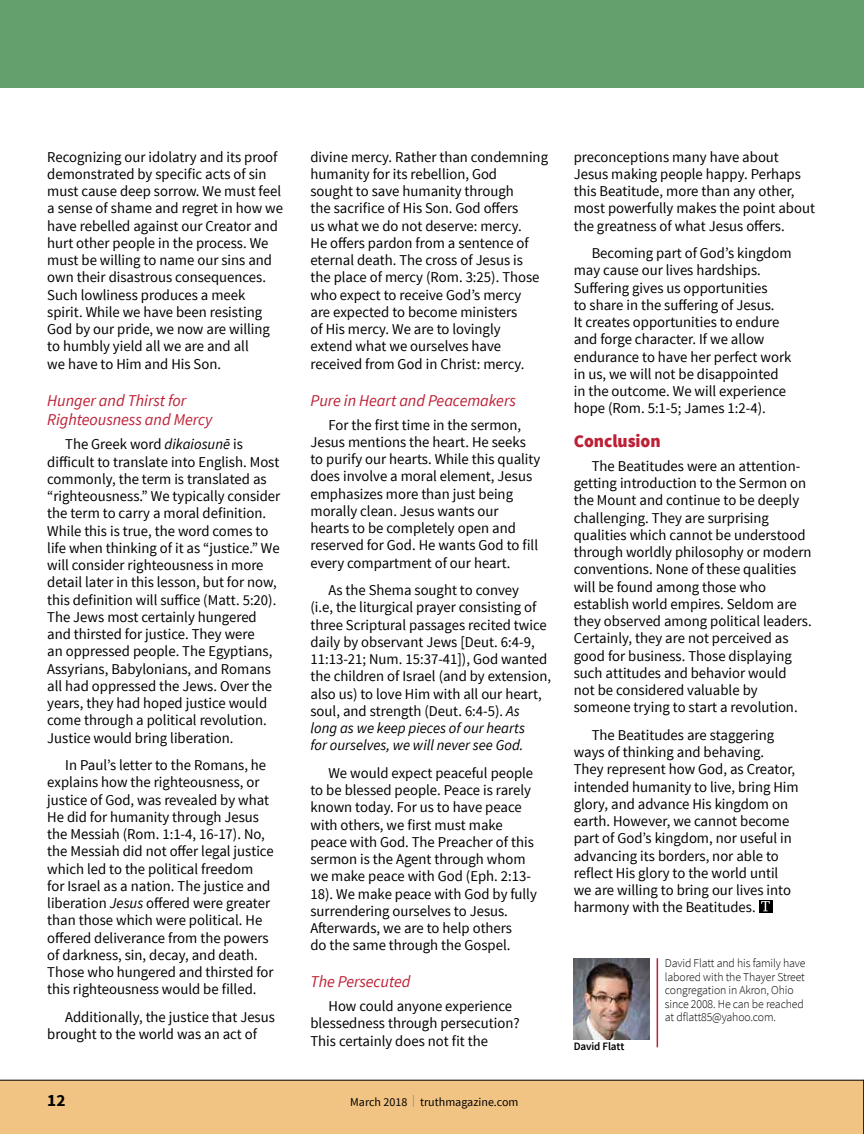
<style>
.page{position:relative;width:864px;height:1134px;background:#fff}
.page>*{position:absolute;margin:0;border:0;box-sizing:border-box;transform-origin:0 0}
.t1{font:900 18px "Source Sans Pro";letter-spacing:-.005em;color:#bd2036}
.t2{font:700 17.25px "Source Sans Pro";color:#000}
.t3{font:italic 16.5px/19.8px "Source Sans Pro";letter-spacing:-.005em;color:#bd2036}
.t4{font:15px/17.2px "Source Sans Pro";color:#000}
.t5{font:300 12px/13.5px "Source Sans Pro";letter-spacing:-.01em;color:#000}
.t6{font:12px "Source Sans Pro";color:#000}
.t7{font:600 11.25px "Source Sans Pro";letter-spacing:-.01em;color:#000}
.s1{font-style:italic}
.s2{color:#8a8c8e}
</style>
<div class="page">
<div style="left:0;top:0;width:864px;height:88px;background:#63a06e"></div>
<div style="left:0;top:1080px;width:863px;height:54px;background:#f2c484"></div>
<svg style="left:863px;top:1080px;width:1px;height:54px"></svg>
<div style="left:759px;top:900px;width:13px;height:12px;background:#000"></div>
<svg style="left:761px;top:901px;width:9px;height:10px"></svg>
<img style="left:574px;top:958px;width:75px;height:81px">
<hr style="left:657px;top:958px;width:1px;height:89px;background:#bd2036">
<p class="t4" style="left:47px;top:148px;width:237px">Recognizing our idolatry and its proof demonstrated by specific acts of sin must cause deep sorrow. We must feel a sense of shame and regret in how we have rebelled against our Creator and hurt other people in the process. We must be willing to name our sins and own their disastrous consequences.<br>Such lowliness produces a meek spirit. While we have been resisting God by our pride, we now are willing to humbly yield all we are and all<br>we have to Him and His Son.</p>
<p class="t3" style="left:47px;top:390px;width:167px">Hunger and Thirst for<br>Righteousness and Mercy</p>
<p class="t4" style="left:47px;top:436px;width:235px;text-indent:18px">The Greek word <span class="s1">dikaiosunē</span> is difficult to translate into English. Most commonly, the term is translated as “righteousness.” We typically consider the term to carry a moral definition.<br>While this is true, the word comes to life when thinking of it as “justice.” We will consider righteousness in more detail later in this lesson, but for now, this definition will suffice (Matt. 5:20).<br>The Jews most certainly hungered and thirsted for justice. They were<br>an oppressed people. The Egyptians, Assyrians, Babylonians, and Romans all had oppressed the Jews. Over the years, they had hoped justice would come through a political revolution.<br>Justice would bring liberation.</p>
<p class="t4" style="left:47px;top:757px;width:228px;text-indent:18px">In Paul’s letter to the Romans, he explains how the righteousness, or justice of God, was revealed by what He did for humanity through Jesus the Messiah (Rom. 1:1-4, 16-17). No, the Messiah did not offer legal justice which led to the political freedom for Israel as a nation. The justice and liberation <span class="s1">Jesus</span> offered were greater than those which were political. He offered deliverance from the powers of darkness, sin, decay, and death.<br>Those who hungered and thirsted for this righteousness would be filled.</p>
<p class="t4" style="left:47px;top:1009px;width:229px;text-indent:18px">Additionally, the justice that Jesus brought to the world was an act of</p>
<p class="t4" style="left:311px;top:148px;width:239px">divine mercy. Rather than condemning humanity for its rebellion, God<br>sought to save humanity through<br>the sacrifice of His Son. God offers<br>us what we do not deserve: mercy.<br>He offers pardon from a sentence of eternal death. The cross of Jesus is<br>the place of mercy (Rom. 3:25). Those who expect to receive God’s mercy<br>are expected to become ministers<br>of His mercy. We are to lovingly<br>extend what we ourselves have received from God in Christ: mercy.</p>
<p class="t3" style="left:310px;top:390px;width:207px">Pure in Heart and Peacemakers</p>
<p class="t4" style="left:311px;top:416px;width:231px;text-indent:18px">For the first time in the sermon, Jesus mentions the heart. He seeks to purify our hearts. While this quality does involve a moral element, Jesus emphasizes more than just being morally clean. Jesus wants our hearts to be completely open and reserved for God. He wants God to fill every compartment of our heart.</p>
<p class="t4" style="left:311px;top:582px;width:242px;text-indent:18px">As the Shema sought to convey<br>(i.e, the liturgical prayer consisting of three Scriptural passages recited twice daily by observant Jews [Deut. 6:4-9, 11:13-21; Num. 15:37-41]), God wanted the children of Israel (and by extension, also us) to love Him with all our heart, soul, and strength (Deut. 6:4-5). <span class="s1">As<br>long as we keep pieces of our hearts<br>for ourselves, we will never see God.</span></p>
<p class="t4" style="left:311px;top:764px;width:228px;text-indent:18px">We would expect peaceful people to be blessed people. Peace is rarely known today. For us to have peace with others, we first must make peace with God. The Preacher of this sermon is the Agent through whom we make peace with God (Eph. 2:13- 18). We make peace with God by fully surrendering ourselves to Jesus.<br>Afterwards, we are to help others<br>do the same through the Gospel.</p>
<p class="t3" style="left:310px;top:972px;width:102px">The Persecuted</p>
<p class="t4" style="left:311px;top:998px;width:211px;text-indent:18px">How could anyone experience blessedness through persecution?<br>This certainly does not fit the</p>
<p class="t2" style="left:47px;top:1090px;width:20px">12</p>
<p class="t6" style="left:350px;top:1095px;width:170px">March 2018 <span class="s2">|</span> truthmagazine.com</p>
<p class="t4" style="left:574px;top:148px;width:243px">preconceptions many have about Jesus making people happy. Perhaps this Beatitude, more than any other, most powerfully makes the point about the greatness of what Jesus offers.</p>
<p class="t4" style="left:574px;top:245px;width:219px;text-indent:18px">Becoming part of God’s kingdom may cause our lives hardships.<br>Suffering gives us opportunities<br>to share in the suffering of Jesus.<br>It creates opportunities to endure and forge character. If we allow endurance to have her perfect work in us, we will not be disappointed in the outcome. We will experience hope (Rom. 5:1-5; James 1:2-4).</p>
<p class="t1" style="left:574px;top:429px;width:88px">Conclusion</p>
<p class="t4" style="left:574px;top:458px;width:239px;text-indent:18px">The Beatitudes were an attention&shy;getting introduction to the Sermon on the Mount and continue to be deeply challenging. They are surprising qualities which cannot be understood through worldly philosophy or modern conventions. None of these qualities will be found among those who establish world empires. Seldom are they observed among political leaders.<br>Certainly, they are not perceived as good for business. Those displaying such attitudes and behavior would<br>not be considered valuable by someone trying to start a revolution.</p>
<p class="t4" style="left:574px;top:727px;width:227px;text-indent:18px">The Beatitudes are staggering ways of thinking and behaving.<br>They represent how God, as Creator, intended humanity to live, bring Him glory, and advance His kingdom on earth. However, we cannot become part of God’s kingdom, nor useful in advancing its borders, nor able to reflect His glory to the world until we are willing to bring our lives into harmony with the Beatitudes.</p>
<p class="t7" style="left:574px;top:1039px;width:52px">David Flatt</p>
<p class="t5" style="left:665px;top:957px;width:142px">David Flatt and his family have labored with the Thayer Street congregation in Akron, Ohio since 2008. He can be reached at dflatt85@yahoo.com.</p>
</div>
